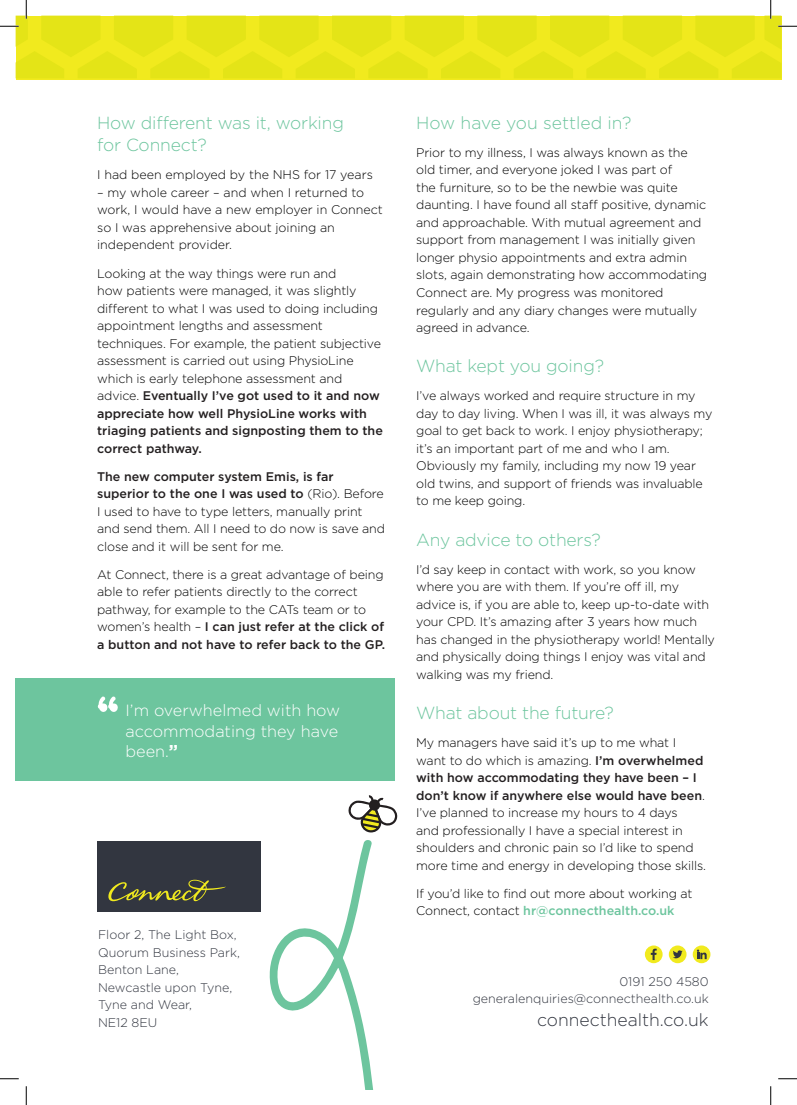
<style>
.page{position:relative;width:797px;height:1105px;background:#fff}
.page>*{position:absolute;margin:0;border:0;box-sizing:border-box;transform-origin:0 0}
.t1{font:300 17.5px/22.5px "Gotham";letter-spacing:-.01em;color:#6dc59e}
.t2{font:300 17.5px "Gotham";color:#323640}
.t3{font:300 16.25px/20.9px "Gotham";color:#fff}
.t4{font:300 12.5px/17.5px "Gotham";letter-spacing:-.01em;color:#000}
.t5{font:300 12.5px/17.5px "Gotham";color:#323640;text-align:right}
.s1{font-weight:500;color:#231f20}
.s2{font-weight:700;font-size:17.12px}
.s3{font-weight:500;color:#6dc59e}
</style>
<div class="page">
<div style="left:97px;top:841px;width:164px;height:71px;background:#323640"></div>
<svg style="left:108px;top:880px;width:118px;height:21px"></svg>
<div style="left:645px;top:945px;width:17px;height:18px;background:#f1ea1e;border-radius:50%"></div>
<svg style="left:650px;top:949px;width:6px;height:11px"></svg>
<svg style="left:668px;top:945px;width:18px;height:18px"></svg>
<svg style="left:672px;top:950px;width:10px;height:8px"></svg>
<svg style="left:692px;top:945px;width:18px;height:18px"></svg>
<svg style="left:697px;top:949px;width:9px;height:10px"></svg>
<svg style="left:269px;top:840px;width:104px;height:249px"></svg>
<svg style="left:348px;top:795px;width:49px;height:38px"></svg>
<div style="left:16px;top:678px;width:379px;height:103px;background:#6dc59e"></div>
<svg style="left:97px;top:696px;width:21px;height:16px"></svg>
<svg style="left:0;top:1078px;width:19px;height:1px"></svg>
<svg style="left:778px;top:1078px;width:19px;height:1px"></svg>
<svg style="left:25px;top:1086px;width:2px;height:19px"></svg>
<svg style="left:0;top:0;width:797px;height:78px"></svg>
<svg style="left:770px;top:1086px;width:1px;height:19px"></svg>
<h1 class="t1" style="left:97px;top:111px;width:248px">How different was it, working for Connect?</h1>
<p class="t4" style="left:97px;top:166px;width:277px">I had been employed by the NHS for 17 years</p>
<p class="t4" style="left:97px;top:183px;width:287px">– my whole career – and when I returned to work, I would have a new employer in Connect so I was apprehensive about joining an independent provider.</p>
<p class="t4" style="left:97px;top:264px;width:287px">Looking at the way things were run and<br>how patients were managed, it was slightly different to what I was used to doing including appointment lengths and assessment techniques. For example, the patient subjective assessment is carried out using PhysioLine which is early telephone assessment and advice. <span class="s1">Eventually I’ve got used to it and now appreciate how well PhysioLine works with triaging patients and signposting them to the correct pathway.</span></p>
<p class="t4" style="left:97px;top:467px;width:289px"><span class="s1">The new computer system Emis, is far superior to the one I was used to</span> (Rio). Before I used to have to type letters, manually print and send them. All I need to do now is save and close and it will be sent for me.</p>
<p class="t4" style="left:97px;top:565px;width:289px">At Connect, there is a great advantage of being able to refer patients directly to the correct pathway, for example to the CATs team or to women’s health – <span class="s1">I can just refer at the click of a button and not have to refer back to the GP.</span></p>
<h2 class="t3" style="left:125px;top:699px;width:216px">I’m overwhelmed with how accommodating they have been.<span class="s2">”</span></h2>
<p class="t5" style="left:98px;top:926px;width:143px;text-align:left">Floor 2, The Light Box,<br>Quorum Business Park,<br>Benton Lane,<br>Newcastle upon Tyne,<br>Tyne and Wear,<br>NE12 8EU</p>
<h1 class="t1" style="left:416px;top:111px;width:217px">How have you settled in?</h1>
<p class="t4" style="left:416px;top:143px;width:292px">Prior to my illness, I was always known as the old timer, and everyone joked I was part of<br>the furniture, so to be the newbie was quite daunting. I have found all staff positive, dynamic and approachable. With mutual agreement and support from management I was initially given longer physio appointments and extra admin slots, again demonstrating how accommodating Connect are. My progress was monitored regularly and any diary changes were mutually agreed in advance.</p>
<h1 class="t1" style="left:416px;top:354px;width:189px">What kept you going?</h1>
<p class="t4" style="left:416px;top:387px;width:298px">I’ve always worked and require structure in my day to day living. When I was ill, it was always my goal to get back to work. I enjoy physiotherapy; it’s an important part of me and who I am.<br>Obviously my family, including my now 19 year old twins, and support of friends was invaluable to me keep going.</p>
<h1 class="t1" style="left:416px;top:528px;width:186px">Any advice to others?</h1>
<p class="t4" style="left:416px;top:560px;width:300px">I’d say keep in contact with work, so you know where you are with them. If you’re off ill, my advice is, if you are able to, keep up-to-date with your CPD. It’s amazing after 3 years how much has changed in the physiotherapy world! Mentally and physically doing things I enjoy was vital and walking was my friend.</p>
<h1 class="t1" style="left:416px;top:701px;width:199px">What about the future?</h1>
<p class="t4" style="left:416px;top:733px;width:291px">My managers have said it’s up to me what I want to do which is amazing. <span class="s1">I’m overwhelmed with how accommodating they have been – I don’t know if anywhere else would have been</span>.<br>I’ve planned to increase my hours to 4 days<br>and professionally I have a special interest in shoulders and chronic pain so I’d like to spend more time and energy in developing those skills.</p>
<p class="t4" style="left:416px;top:884px;width:278px">If you’d like to find out more about working at<br>Connect, contact <span class="s3">hr@connecthealth.co.uk</span></p>
<p class="t5" style="left:473px;top:972px;width:237px">0191 250 4580 generalenquiries@connecthealth.co.uk</p>
<h1 class="t2" style="left:537px;top:1008px;width:173px">connecthealth.co.uk</h1>
</div>
